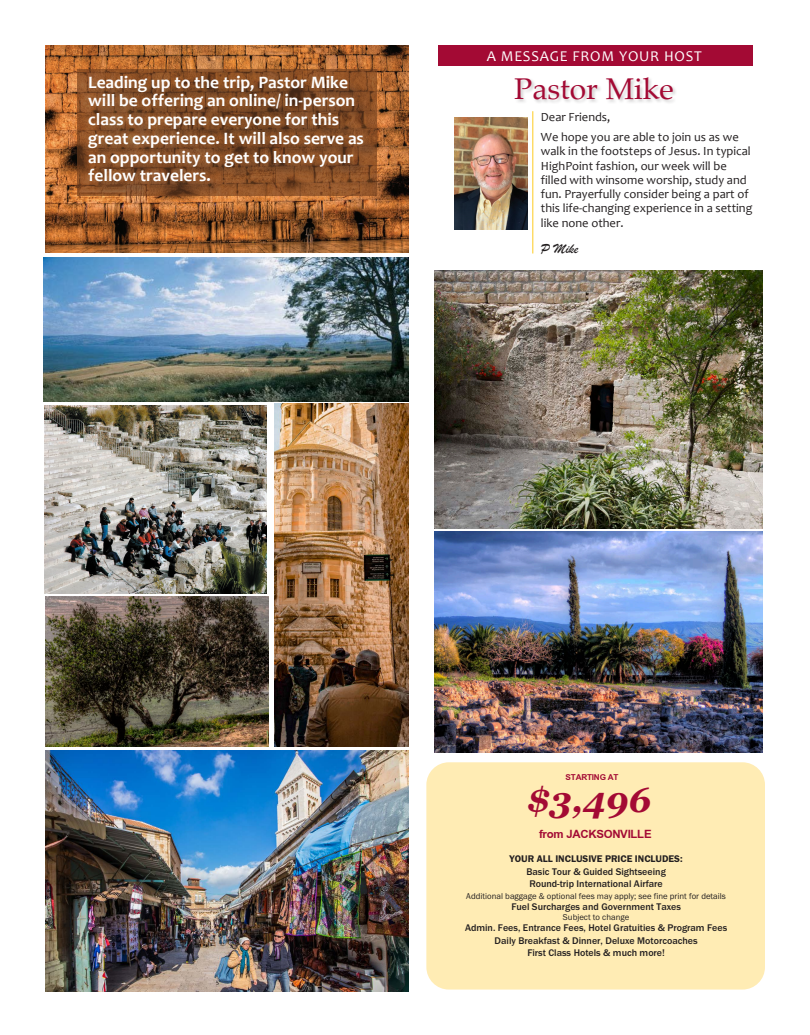
<style>
.page{position:relative;width:810px;height:1035px;background:#fff}
.page>*{position:absolute;margin:0;border:0;box-sizing:border-box;transform-origin:0 0}
.t1{font:italic 700 35px "Georgia";color:#a30a34}
.t2{font:30px "Palatino";color:#a30a34}
.t3{font:700 17.5px/18.8px "Candara";color:#fff}
.t4{font:700 17.5px "Browallia New";letter-spacing:-.015em;color:#a30a34}
.t5{font:15px "Candara";letter-spacing:.05em;color:#fff}
.t6{font:14.25px "Brush Script";color:#231f20}
.t7{font:12.5px/14.2px "Candara";color:#231f20}
.t8{font:700 12.5px "Browallia New";letter-spacing:-.015em;color:#a30a34}
.t9{font:500 10px/12.5px "Franklin Gothic URW";color:#231f20}
.t10{font:10px "Franklin Gothic URW Dem";color:#231f20}
.t11{font:8.75px "Franklin Gothic URW Boo";color:#231f20}
</style>
<div class="page">
<img style="left:46px;top:751px;width:363px;height:241px">
<div style="left:426px;top:762px;width:339px;height:228px;background:#ffecb4;border-radius:22px"></div>
<img style="left:435px;top:532px;width:327px;height:221px">
<img style="left:45px;top:46px;width:364px;height:207px">
<img style="left:275px;top:404px;width:134px;height:343px">
<img style="left:45px;top:405px;width:222px;height:188px">
<img style="left:44px;top:258px;width:365px;height:143px">
<img style="left:45px;top:596px;width:223px;height:151px">
<div style="left:438px;top:45px;width:315px;height:21px;background:#a30a34"></div>
<div style="left:514px;top:77px;width:164px;height:28px;background:#231f20;opacity:.21"></div>
<hr style="left:532px;top:111px;width:1px;height:143px;background:#fed64d">
<img style="left:455px;top:118px;width:72px;height:111px">
<img style="left:434px;top:270px;width:328px;height:258px">
<svg style="left:77px;top:69px;width:299px;height:127px;background:#894f25"></svg>
<div style="left:91px;top:78px;width:287px;height:119px;background:#231f20;opacity:.45"></div>
<h3 class="t3" style="left:88px;top:73px;width:277px">Leading up to the trip, Pastor Mike will be offering an online/ in-person class to prepare everyone for this great experience. It will also serve as an opportunity to get to know your fellow travelers.</h3>
<p class="t5" style="left:487px;top:47px;width:216px">A MESSAGE FROM YOUR HOST</p>
<h2 class="t2" style="left:514px;top:64px;width:161px">Pastor Mike</h2>
<p class="t7" style="left:541px;top:107px;width:199px;line-height:20.2px">Dear Friends,<br>We hope you are able to join us as we</p>
<p class="t7" style="left:541px;top:144px;width:213px">walk in the footsteps of Jesus. In typical HighPoint fashion, our week will be filled with winsome worship, study and fun. Prayerfully consider being a part of this life-changing experience in a setting like none other.</p>
<p class="t6" style="left:541px;top:239px;width:39px">P Mike</p>
<p class="t8" style="left:566px;top:770px;width:54px">STARTING AT</p>
<h1 class="t1" style="left:527px;top:774px;width:125px">$3,496</h1>
<h3 class="t4" style="left:539px;top:822px;width:114px">from JACKSONVILLE</h3>
<p class="t10" style="left:510px;top:853px;width:175px">YOUR ALL INCLUSIVE PRICE INCLUDES:</p>
<p class="t9" style="left:526px;top:865px;width:141px">Basic Tour &amp; Guided Sightseeing<br>Round-trip International Airfare</p>
<p class="t11" style="left:466px;top:890px;width:261px">Additional baggage &amp; optional fees may apply; see fine print for details</p>
<p class="t9" style="left:511px;top:900px;width:171px">Fuel Surcharges and Government Taxes</p>
<p class="t11" style="left:563px;top:911px;width:68px">Subject to change</p>
<p class="t9" style="left:465px;top:921px;width:264px;text-align:center">Admin. Fees, Entrance Fees, Hotel Gratuities &amp; Program Fees<br>Daily Breakfast &amp; Dinner, Deluxe Motorcoaches<br>First Class Hotels &amp; much more!</p>
</div>
